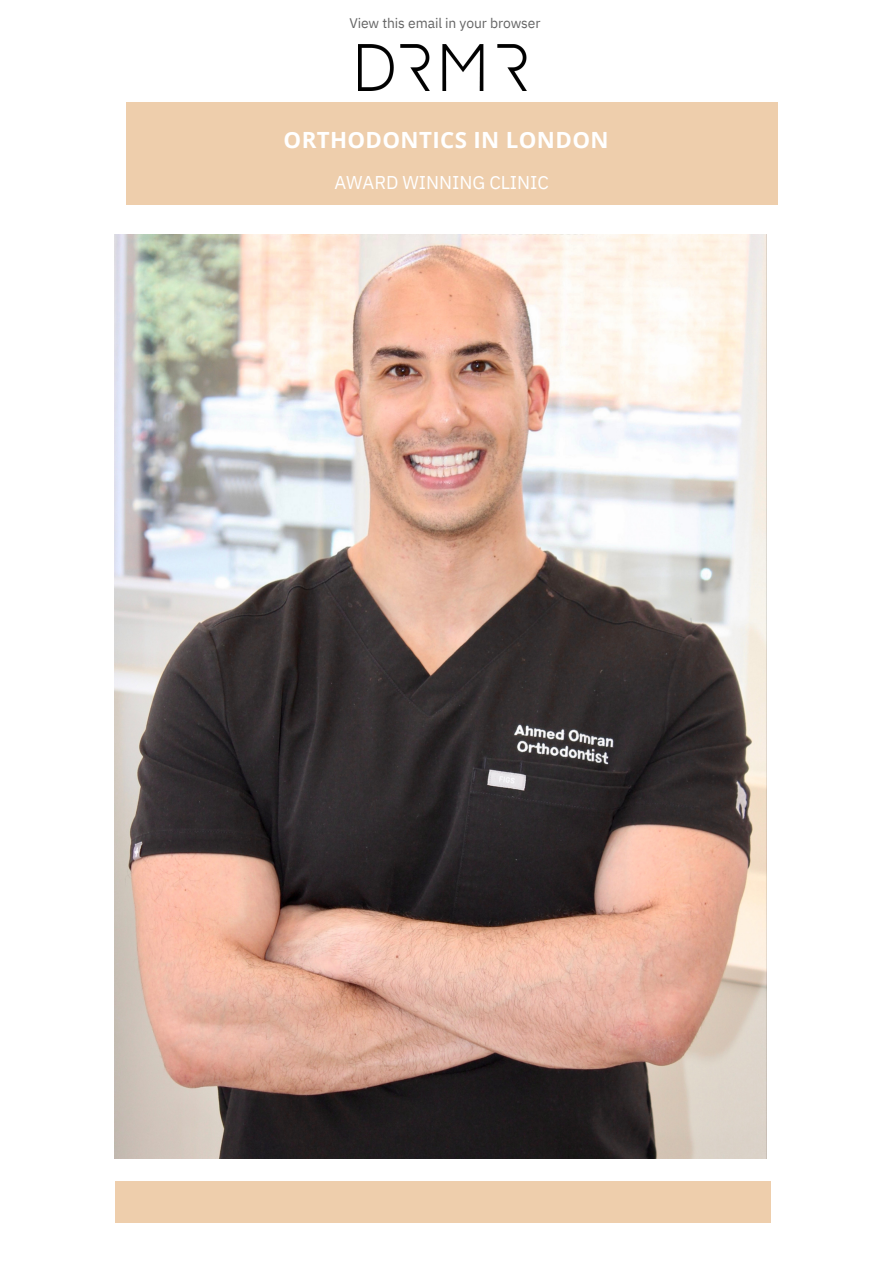
<style>
.page{position:relative;width:893px;height:1264px;background:#fff}
.page>*{position:absolute;margin:0;border:0;box-sizing:border-box;transform-origin:0 0}
.t1{font:700 22.35px "Open Sans";letter-spacing:.015em;color:#fff}
.t2{font:18.45px "IBM Plex Sans";letter-spacing:-.005em;color:#fff}
.t3{font:13.8px "IBM Plex Sans";letter-spacing:-.005em;color:#656565}
</style>
<div class="page">
<img style="left:359px;top:44px;width:167px;height:46px">
<div style="left:126px;top:102px;width:651px;height:103px;background:#eeceac"></div>
<img style="left:115px;top:234px;width:651px;height:924px">
<div style="left:115px;top:1181px;width:655px;height:41px;background:#eeceac"></div>
<p class="t3" style="left:349px;top:14px;width:193px">View this email in your browser</p>
<p class="t1" style="left:283px;top:124px;width:326px">ORTHODONTICS IN LONDON</p>
<p class="t2" style="left:334px;top:170px;width:216px">AWARD WINNING CLINIC</p>
</div>
